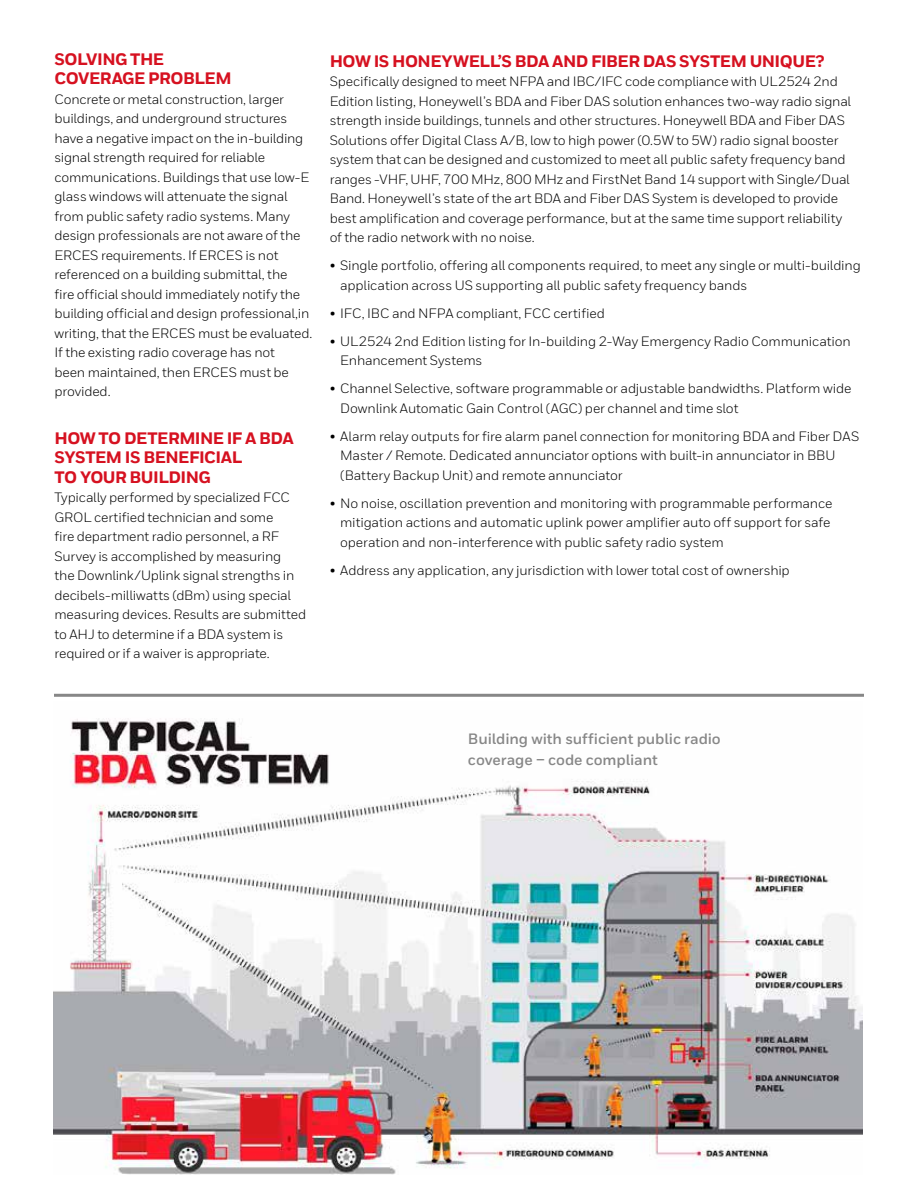
<style>
.page{position:relative;width:918px;height:1188px;background:#fff}
.page>*{position:absolute;margin:0;border:0;box-sizing:border-box;transform-origin:0 0}
.t1{font:800 16.5px/19.5px "Honeywell Sans TT";letter-spacing:-.03em;color:#d61120}
.t2{font:700 15px/21px "Honeywell Sans";letter-spacing:-.005em;color:#878787}
.t3{font:13.5px/19.5px "Honeywell Sans TT";letter-spacing:-.01em;color:#000}
</style>
<div class="page">
<img style="left:53px;top:718px;width:810px;height:456px">
<hr style="left:54px;top:694px;width:810px;height:3px;background:#878787">
<p class="t1" style="left:54px;top:50px;width:179px">SOLVING THE<br>COVERAGE PROBLEM</p>
<p class="t3" style="left:54px;top:89px;width:259px">Concrete or metal construction, larger buildings, and underground structures have a negative impact on the in-building signal strength required for reliable communications. Buildings that use low-E glass windows will attenuate the signal from public safety radio systems. Many design professionals are not aware of the ERCES requirements. If ERCES is not referenced on a building submittal, the<br>fire official should immediately notify the building official and design professional,in writing, that the ERCES must be evaluated.<br>If the existing radio coverage has not<br>been maintained, then ERCES must be provided.</p>
<p class="t1" style="left:54px;top:429px;width:241px">HOW TO DETERMINE IF A BDA<br>SYSTEM IS BENEFICIAL<br>TO YOUR BUILDING</p>
<p class="t3" style="left:54px;top:488px;width:253px">Typically performed by specialized FCC GROL certified technician and some<br>fire department radio personnel, a RF Survey is accomplished by measuring<br>the Downlink/Uplink signal strengths in decibels-milliwatts (dBm) using special measuring devices. Results are submitted to AHJ to determine if a BDA system is required or if a waiver is appropriate.</p>
<p class="t1" style="left:330px;top:52px;width:496px">HOW IS HONEYWELL’S BDA AND FIBER DAS SYSTEM UNIQUE?</p>
<p class="t3" style="left:330px;top:72px;width:523px">Specifically designed to meet NFPA and IBC/IFC code compliance with UL2524 2nd Edition listing, Honeywell’s BDA and Fiber DAS solution enhances two-way radio signal strength inside buildings, tunnels and other structures. Honeywell BDA and Fiber DAS Solutions offer Digital Class A/B, low to high power (0.5W to 5W) radio signal booster system that can be designed and customized to meet all public safety frequency band ranges -VHF, UHF, 700 MHz, 800 MHz and FirstNet Band 14 support with Single/Dual Band. Honeywell’s state of the art BDA and Fiber DAS System is developed to provide best amplification and coverage performance, but at the same time support reliability of the radio network with no noise.</p>
<p class="t3" style="left:340px;top:256px;width:522px;text-indent:-11px">• Single portfolio, offering all components required, to meet any single or multi-building application across US supporting all public safety frequency bands</p>
<p class="t3" style="left:330px;top:303px;width:277px">• IFC, IBC and NFPA compliant, FCC certified</p>
<p class="t3" style="left:340px;top:331px;width:512px;text-indent:-11px">• UL2524 2nd Edition listing for In-building 2-Way Emergency Radio Communication<br>Enhancement Systems</p>
<p class="t3" style="left:340px;top:379px;width:513px;text-indent:-11px">• Channel Selective, software programmable or adjustable bandwidths. Platform wide<br>Downlink Automatic Gain Control (AGC) per channel and time slot</p>
<p class="t3" style="left:340px;top:426px;width:521px;text-indent:-11px">• Alarm relay outputs for fire alarm panel connection for monitoring BDA and Fiber DAS<br>Master / Remote. Dedicated annunciator options with built-in annunciator in BBU (Battery Backup Unit) and remote annunciator</p>
<p class="t3" style="left:340px;top:493px;width:494px;text-indent:-11px">• No noise, oscillation prevention and monitoring with programmable performance mitigation actions and automatic uplink power amplifier auto off support for safe operation and non-interference with public safety radio system</p>
<p class="t3" style="left:330px;top:560px;width:462px">• Address any application, any jurisdiction with lower total cost of ownership</p>
<p class="t2" style="left:468px;top:728px;width:254px">Building with sufficient public radio coverage – code compliant</p>
</div>
